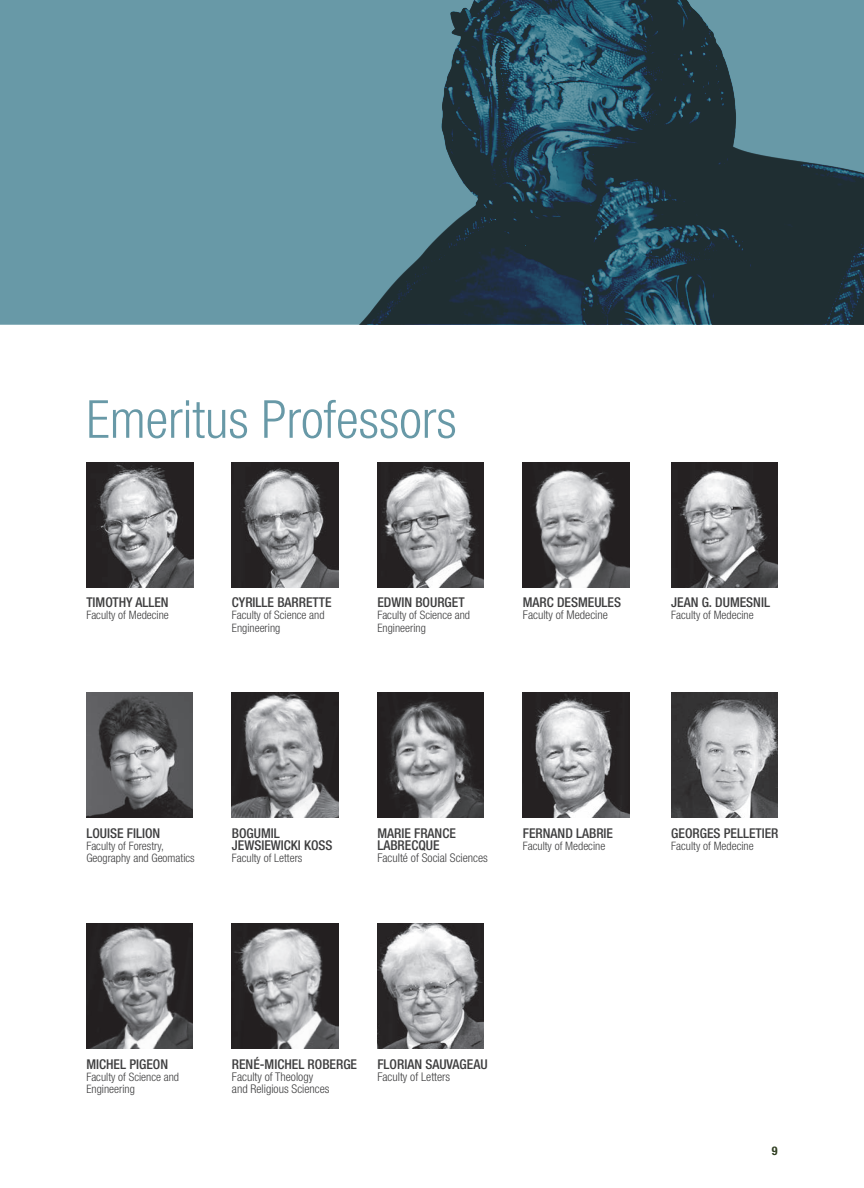
<style>
.page{position:relative;width:864px;height:1188px;background:#fff}
.page>*{position:absolute;margin:0;border:0;box-sizing:border-box;transform-origin:0 0}
.Titre_gris_pâle{font:300 condensed 52.5px "Helvetica Neue";color:#6899a7}
.Texte_courant_-_hono{font:500 condensed 13.5px/12.5px "Helvetica Neue";color:#3e3e3f}
.Texte_courant_-_hono-2{font:300 condensed 12px/12.3px "Helvetica Neue";color:#3e3e3f}
.pagination_droite{font:700 condensed 12px "Helvetica Neue";color:#2e3d1f}
.Texte_courant_-_hono-3{font:300 condensed 11.7px/12.5px "Helvetica Neue";color:#3e3e3f}
</style>
<div class="page">
<div style="left:0;top:0;width:864px;height:329px;background:#6899a7"></div>
<div style="left:0;top:325px;width:864px;height:10px;background:#fff"></div>
<img style="left:87px;top:462px;width:106px;height:125px">
<img style="left:232px;top:462px;width:106px;height:125px">
<img style="left:232px;top:693px;width:106px;height:125px">
<img style="left:86px;top:924px;width:107px;height:125px">
<img style="left:377px;top:462px;width:107px;height:125px">
<img style="left:377px;top:693px;width:107px;height:125px">
<img style="left:232px;top:924px;width:106px;height:125px">
<img style="left:523px;top:462px;width:106px;height:125px">
<img style="left:671px;top:462px;width:107px;height:125px">
<img style="left:523px;top:693px;width:106px;height:125px">
<img style="left:377px;top:924px;width:107px;height:125px">
<img style="left:86px;top:693px;width:107px;height:125px">
<img style="left:671px;top:693px;width:107px;height:125px">
<img style="left:360px;top:0;width:504px;height:324px">
<p class="Titre_gris_pâle" style="left:86px;top:389px;width:372px">Emeritus Professors</p>
<p class="Texte_courant_-_hono" style="left:86px;top:596px;width:84px">TIMOTHY ALLEN</p>
<p class="Texte_courant_-_hono-3" style="left:86px;top:609px;width:84px">Faculty of Medecine</p>
<p class="Texte_courant_-_hono" style="left:232px;top:596px;width:101px">CYRILLE BARRETTE</p>
<p class="Texte_courant_-_hono-3" style="left:232px;top:609px;width:94px">Faculty of Science and<br>Engineering</p>
<p class="Texte_courant_-_hono" style="left:377px;top:596px;width:89px">EDWIN BOURGET</p>
<p class="Texte_courant_-_hono-3" style="left:377px;top:609px;width:94px">Faculty of Science and<br>Engineering</p>
<p class="Texte_courant_-_hono" style="left:523px;top:596px;width:100px">MARC DESMEULES</p>
<p class="Texte_courant_-_hono-2" style="left:523px;top:609px;width:87px">Faculty of Medecine</p>
<p class="Texte_courant_-_hono" style="left:671px;top:596px;width:100px">JEAN G. DUMESNIL</p>
<p class="Texte_courant_-_hono-3" style="left:671px;top:609px;width:84px">Faculty of Medecine</p>
<p class="Texte_courant_-_hono" style="left:86px;top:827px;width:75px">LOUISE FILION</p>
<p class="Texte_courant_-_hono-3" style="left:86px;top:840px;width:110px">Faculty of Forestry,<br>Geography and Geomatics</p>
<p class="Texte_courant_-_hono" style="left:232px;top:827px;width:102px">BOGUMIL<br>JEWSIEWICKI KOSS</p>
<p class="Texte_courant_-_hono-3" style="left:232px;top:852px;width:72px">Faculty of Letters</p>
<p class="Texte_courant_-_hono" style="left:377px;top:827px;width:80px">MARIE FRANCE<br>LABRECQUE</p>
<p class="Texte_courant_-_hono-2" style="left:377px;top:852px;width:112px">Faculté of Social Sciences</p>
<p class="Texte_courant_-_hono" style="left:523px;top:827px;width:92px">FERNAND LABRIE</p>
<p class="Texte_courant_-_hono-3" style="left:523px;top:840px;width:84px">Faculty of Medecine</p>
<p class="Texte_courant_-_hono" style="left:671px;top:827px;width:109px">GEORGES PELLETIER</p>
<p class="Texte_courant_-_hono-3" style="left:671px;top:840px;width:84px">Faculty of Medecine</p>
<p class="Texte_courant_-_hono" style="left:86px;top:1058px;width:83px">MICHEL PIGEON</p>
<p class="Texte_courant_-_hono-3" style="left:86px;top:1071px;width:94px">Faculty of Science and<br>Engineering</p>
<p class="Texte_courant_-_hono" style="left:232px;top:1058px;width:127px">RENÉ-MICHEL ROBERGE</p>
<p class="Texte_courant_-_hono-2" style="left:232px;top:1071px;width:99px">Faculty of Theology and Religious Sciences</p>
<p class="Texte_courant_-_hono" style="left:377px;top:1058px;width:112px">FLORIAN SAUVAGEAU</p>
<p class="Texte_courant_-_hono-2" style="left:377px;top:1071px;width:74px">Faculty of Letters</p>
<p class="pagination_droite" style="left:772px;top:1143px;width:7px">9</p>
</div>
